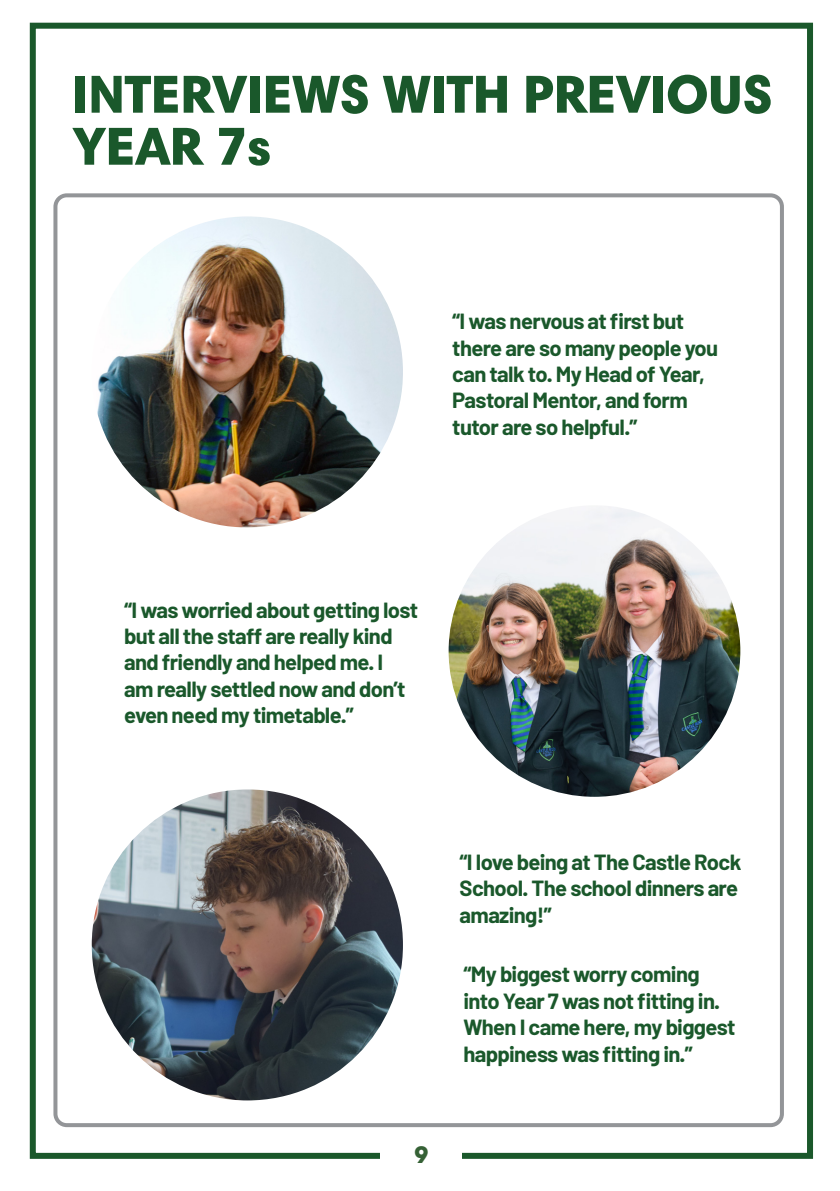
<style>
.page{position:relative;width:840px;height:1191px;background:#fff}
.page>*{position:absolute;margin:0;border:0;box-sizing:border-box;transform-origin:0 0}
.t1{font:900 54px/52px "Harmonia Sans Pro Cyr";letter-spacing:-.01em;color:#1a582b}
.t2{font:900 24px "Harmonia Sans Pro Cyr";color:#356135}
.t3{font:700 22px/26.4px "Barlow";letter-spacing:-.03em;color:#1a582b}
</style>
<div class="page">
<div style="left:30px;top:23px;width:782px;height:1135px;border:6px solid #1a582b"></div>
<div style="left:380px;top:1128px;width:82px;height:63px;background:#fff"></div>
<div style="left:53px;top:193px;width:730px;height:934px;border:4px solid #939598;border-radius:11px"></div>
<img style="left:92px;top:789px;width:311px;height:311px;border-radius:155px">
<img style="left:448px;top:505px;width:292px;height:292px;border-radius:146px">
<img style="left:92px;top:216px;width:311px;height:311px;border-radius:155px">
<p class="t1" style="left:72px;top:67px;width:702px">INTERVIEWS WITH PREVIOUS<br>YEAR 7s</p>
<p class="t3" style="left:452px;top:308px;width:267px">“I was nervous at first but there are so many people you can talk to. My Head of Year,<br>Pastoral Mentor, and form tutor are so helpful.”</p>
<p class="t3" style="left:124px;top:596px;width:295px">“I was worried about getting lost but all the staff are really kind and friendly and helped me. I<br>am really settled now and don’t even need my timetable.”</p>
<p class="t3" style="left:459px;top:848px;width:283px">“I love being at The Castle Rock<br>School. The school dinners are amazing!”</p>
<p class="t3" style="left:463px;top:961px;width:273px">“My biggest worry coming into Year 7 was not fitting in.<br>When I came here, my biggest happiness was fitting in.”</p>
<p class="t2" style="left:414px;top:1139px;width:15px">9</p>
</div>
